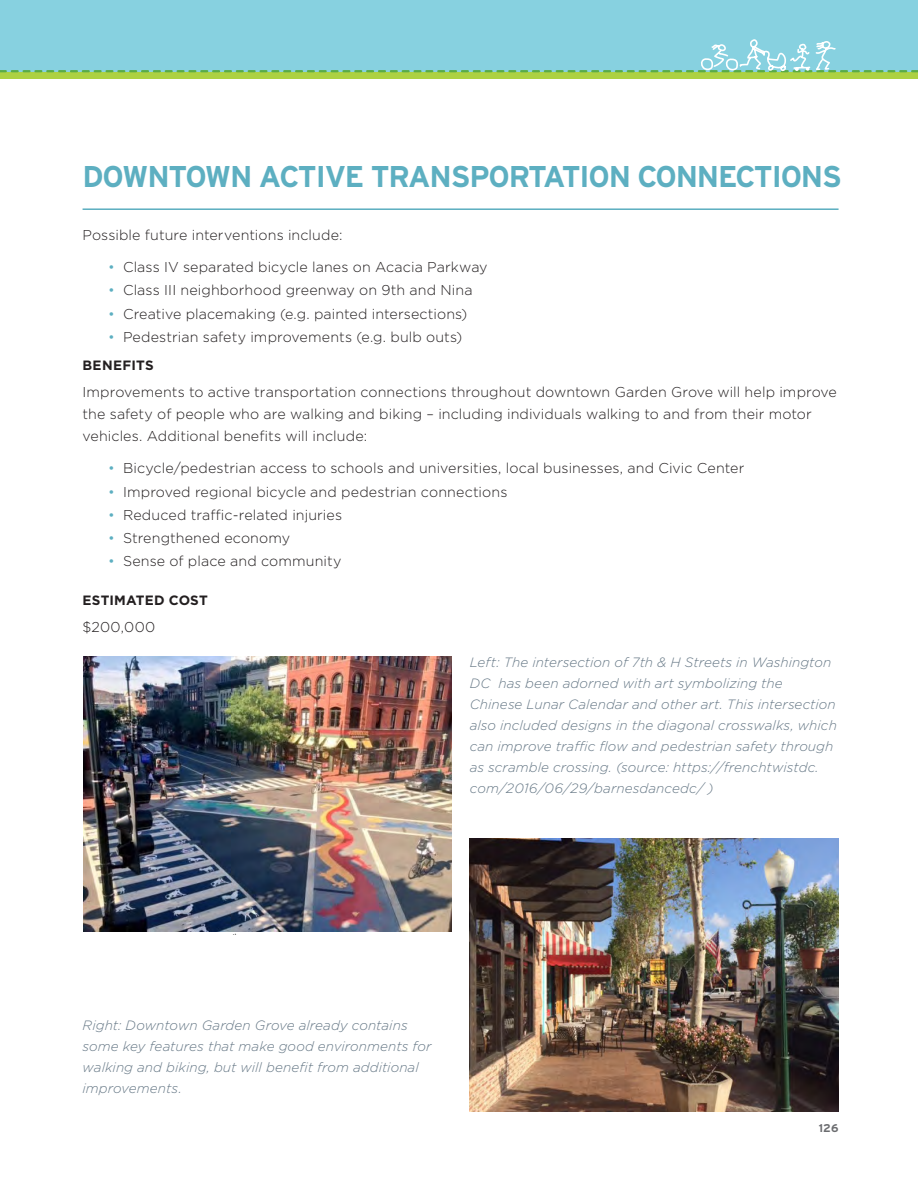
<style>
.page{position:relative;width:918px;height:1188px;background:#fff}
.page>*{position:absolute;margin:0;border:0;box-sizing:border-box;transform-origin:0 0}
.Chapter_Title{font:700 30px "Interstate";letter-spacing:-.04em;color:#5dafc1}
.Body{font:300 14.25px/22.2px "Gotham";letter-spacing:.005em;color:#231f20}
.t1{font:italic 300 13.5px/21px "Gotham";letter-spacing:.005em;color:#667886}
.Body-2{font:700 13.5px "Gotham";letter-spacing:.015em;color:#231f20}
.t2{font:700 11.25px "Interstate";color:#6c6d70}
.s1{color:#5dafc1}
</style>
<div class="page">
<div style="left:0;top:1px;width:918px;height:71px;background:#87d1e0"></div>
<svg style="left:0;top:39px;width:918px;height:40px"></svg>
<hr style="left:83px;top:208px;width:756px;height:2px;background:#5dafc1">
<img style="left:470px;top:839px;width:369px;height:273px">
<img style="left:83px;top:657px;width:369px;height:275px">
<p class="Chapter_Title" style="left:83px;top:159px;width:761px">DOWNTOWN ACTIVE TRANSPORTATION CONNECTIONS</p>
<p class="Body" style="left:83px;top:223px;width:262px">Possible future interventions include:</p>
<p class="Body" style="left:108px;top:256px;width:381px"><span class="s1">•</span> Class IV separated bicycle lanes on Acacia Parkway</p>
<p class="Body" style="left:108px;top:279px;width:366px"><span class="s1">•</span> Class III neighborhood greenway on 9th and Nina</p>
<p class="Body" style="left:108px;top:302px;width:361px"><span class="s1">•</span> Creative placemaking (e.g. painted intersections)</p>
<p class="Body" style="left:108px;top:325px;width:356px"><span class="s1">•</span> Pedestrian safety improvements (e.g. bulb outs)</p>
<p class="Body-2" style="left:83px;top:357px;width:73px">BENEFITS</p>
<p class="Body" style="left:83px;top:380px;width:756px">Improvements to active transportation connections throughout downtown Garden Grove will help improve the safety of people who are walking and biking – including individuals walking to and from their motor vehicles. Additional benefits will include:</p>
<p class="Body" style="left:108px;top:457px;width:638px"><span class="s1">•</span> Bicycle/pedestrian access to schools and universities, local businesses, and Civic Center</p>
<p class="Body" style="left:108px;top:480px;width:401px"><span class="s1">•</span> Improved regional bicycle and pedestrian connections</p>
<p class="Body" style="left:108px;top:503px;width:236px"><span class="s1">•</span> Reduced traffic-related injuries</p>
<p class="Body" style="left:108px;top:527px;width:184px"><span class="s1">•</span> Strengthened economy</p>
<p class="Body" style="left:108px;top:550px;width:235px"><span class="s1">•</span> Sense of place and community</p>
<p class="Body-2" style="left:83px;top:592px;width:127px">ESTIMATED COST</p>
<p class="Body" style="left:83px;top:616px;width:74px">$200,000</p>
<p class="t1" style="left:470px;top:652px;width:369px">Left: The intersection of 7th &amp; H Streets in Washington DC has been adorned with art symbolizing the Chinese Lunar Calendar and other art. This intersection also included designs in the diagonal crosswalks, which can improve traffic flow and pedestrian safety through as scramble crossing. (source: https://frenchtwistdc. com/2016/06/29/barnesdancedc/ )</p>
<p class="t1" style="left:83px;top:1014px;width:351px">Right: Downtown Garden Grove already contains some key features that make good environments for walking and biking, but will benefit from additional improvements.</p>
<p class="t2" style="left:819px;top:1122px;width:21px">126</p>
</div>
